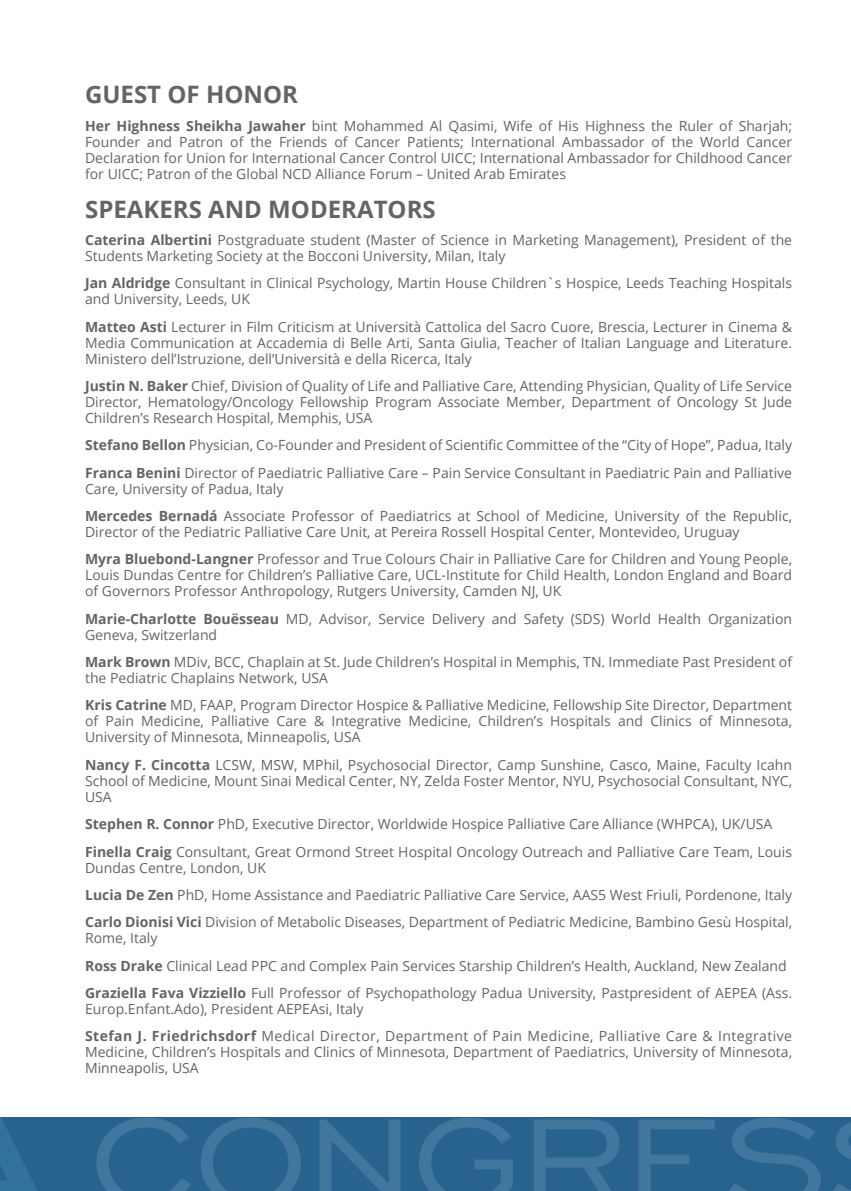
<style>
.page{position:relative;width:851px;height:1191px;background:#fff}
.page>*{position:absolute;margin:0;border:0;box-sizing:border-box;transform-origin:0 0}
.t1{font:700 24px "Open Sans";color:#636466}
.t2{font:14px/16px "Open Sans";color:#636466}
.t3{font:14px/27.4px "Open Sans";letter-spacing:.03em;color:#636466}
.s1{font-weight:700}
</style>
<div class="page">
<div style="left:0;top:1117px;width:850px;height:74px;background:#28628e"></div>
<svg style="left:96px;top:1117px;width:95px;height:74px"></svg>
<svg style="left:201px;top:1117px;width:100px;height:74px"></svg>
<svg style="left:319px;top:1119px;width:81px;height:72px"></svg>
<svg style="left:419px;top:1117px;width:93px;height:74px"></svg>
<svg style="left:534px;top:1119px;width:86px;height:72px"></svg>
<svg style="left:638px;top:1119px;width:77px;height:72px"></svg>
<svg style="left:729px;top:1117px;width:91px;height:74px"></svg>
<svg style="left:833px;top:1122px;width:17px;height:69px"></svg>
<svg style="left:0;top:1118px;width:37px;height:73px"></svg>
<h1 class="t1" style="left:85px;top:78px;width:214px">GUEST OF HONOR</h1>
<p class="t2" style="left:85px;top:117px;width:708px;text-align:justify"><span class="s1">Her Highness Sheikha Jawaher</span> bint Mohammed Al Qasimi, Wife of His Highness the Ruler of Sharjah; Founder and Patron of the Friends of Cancer Patients; International Ambassador of the World Cancer Declaration for Union for International Cancer Control UICC; International Ambassador for Childhood Cancer for UICC; Patron of the Global NCD Alliance Forum – United Arab Emirates</p>
<h1 class="t1" style="left:85px;top:192px;width:352px">SPEAKERS AND MODERATORS</h1>
<p class="t2" style="left:85px;top:231px;width:708px"><span class="s1">Caterina Albertini</span> Postgraduate student (Master of Science in Marketing Management), President of the<br>Students Marketing Society at the Bocconi University, Milan, Italy</p>
<p class="t2" style="left:85px;top:275px;width:708px"><span class="s1">Jan Aldridge</span> Consultant in Clinical Psychology, Martin House Children`s Hospice, Leeds Teaching Hospitals and University, Leeds, UK</p>
<p class="t2" style="left:85px;top:318px;width:708px;text-align:justify"><span class="s1">Matteo Asti</span> Lecturer in Film Criticism at Università Cattolica del Sacro Cuore, Brescia, Lecturer in Cinema &amp; Media Communication at Accademia di Belle Arti, Santa Giulia, Teacher of Italian Language and Literature.<br>Ministero dell’Istruzione, dell’Università e della Ricerca, Italy</p>
<p class="t2" style="left:85px;top:377px;width:708px;text-align:justify"><span class="s1">Justin N. Baker</span> Chief, Division of Quality of Life and Palliative Care, Attending Physician, Quality of Life Service Director, Hematology/Oncology Fellowship Program Associate Member, Department of Oncology St Jude Children’s Research Hospital, Memphis, USA</p>
<p class="t2" style="left:85px;top:431px;width:708px;line-height:27.4px"><span class="s1">Stefano Bellon</span> Physician, Co-Founder and President of Scientific Committee of the “City of Hope”, Padua, Italy<br><span class="s1">Franca Benini</span> Director of Paediatric Palliative Care – Pain Service Consultant in Paediatric Pain and Palliative</p>
<p class="t2" style="left:85px;top:474px;width:708px;line-height:27.4px">Care, University of Padua, Italy<br><span class="s1">Mercedes Bernadá</span> Associate Professor of Paediatrics at School of Medicine, University of the Republic,</p>
<p class="t2" style="left:85px;top:518px;width:708px;line-height:27.4px">Director of the Pediatric Palliative Care Unit, at Pereira Rossell Hospital Center, Montevideo, Uruguay<br><span class="s1">Myra Bluebond-Langner</span> Professor and True Colours Chair in Palliative Care for Children and Young People,</p>
<p class="t2" style="left:85px;top:567px;width:708px">Louis Dundas Centre for Children’s Palliative Care, UCL-Institute for Child Health, London England and Board of Governors Professor Anthropology, Rutgers University, Camden NJ, UK</p>
<p class="t2" style="left:85px;top:610px;width:708px"><span class="s1">Marie-Charlotte Bouësseau</span> MD, Advisor, Service Delivery and Safety (SDS) World Health Organization<br>Geneva, Switzerland</p>
<p class="t2" style="left:85px;top:653px;width:708px"><span class="s1">Mark Brown</span> MDiv, BCC, Chaplain at St. Jude Children’s Hospital in Memphis, TN. Immediate Past President of the Pediatric Chaplains Network, USA</p>
<p class="t2" style="left:85px;top:697px;width:708px;text-align:justify"><span class="s1">Kris Catrine</span> MD, FAAP, Program Director Hospice &amp; Palliative Medicine, Fellowship Site Director, Department of Pain Medicine, Palliative Care &amp; Integrative Medicine, Children’s Hospitals and Clinics of Minnesota, University of Minnesota, Minneapolis, USA</p>
<p class="t2" style="left:85px;top:756px;width:708px;text-align:justify"><span class="s1">Nancy F. Cincotta</span> LCSW, MSW, MPhil, Psychosocial Director, Camp Sunshine, Casco, Maine, Faculty Icahn School of Medicine, Mount Sinai Medical Center, NY, Zelda Foster Mentor, NYU, Psychosocial Consultant, NYC, USA</p>
<p class="t2" style="left:85px;top:810px;width:708px;line-height:27.4px"><span class="s1">Stephen R. Connor</span> PhD, Executive Director, Worldwide Hospice Palliative Care Alliance (WHPCA), UK/USA<br><span class="s1">Finella Craig</span> Consultant, Great Ormond Street Hospital Oncology Outreach and Palliative Care Team, Louis</p>
<p class="t2" style="left:85px;top:853px;width:708px;line-height:27.4px">Dundas Centre, London, UK<br><span class="s1">Lucia De Zen</span> PhD, Home Assistance and Paediatric Palliative Care Service, AAS5 West Friuli, Pordenone, Italy<br><span class="s1">Carlo Dionisi Vici</span> Division of Metabolic Diseases, Department of Pediatric Medicine, Bambino Gesù Hospital,</p>
<p class="t2" style="left:85px;top:924px;width:708px;line-height:27.4px">Rome, Italy<br><span class="s1">Ross Drake</span> Clinical Lead PPC and Complex Pain Services Starship Children’s Health, Auckland, New Zealand<br><span class="s1">Graziella Fava Vizziello</span> Full Professor of Psychopathology Padua University, Pastpresident of AEPEA (Ass.</p>
<p class="t3" style="left:85px;top:994px;width:708px">Europ.Enfant.Ado), President AEPEAsi, Italy<br><span class="s1">Stefan J. Friedrichsdorf</span> Medical Director, Department of Pain Medicine, Palliative Care &amp; Integrative</p>
<p class="t2" style="left:85px;top:1044px;width:708px">Medicine, Children’s Hospitals and Clinics of Minnesota, Department of Paediatrics, University of Minnesota,<br>Minneapolis, USA</p>
</div>
